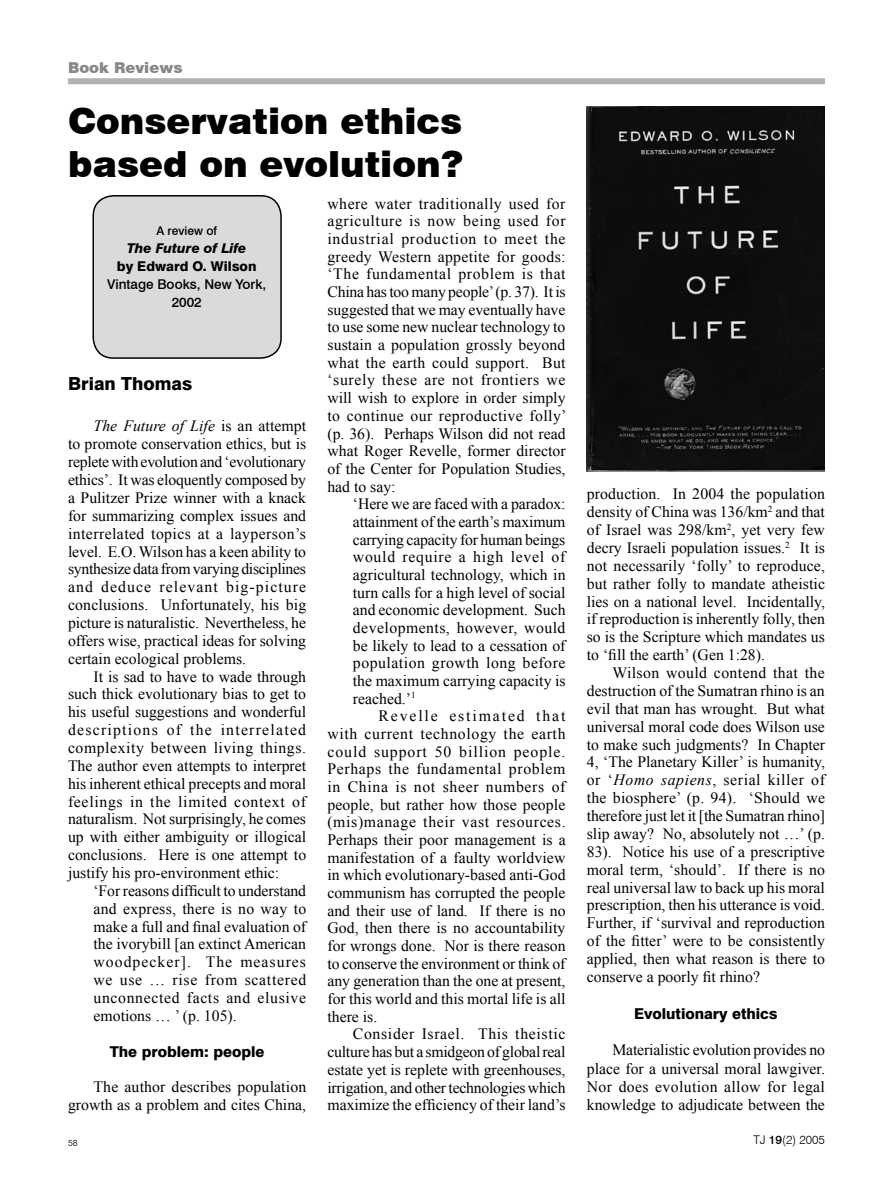
<style>
.page{position:relative;width:893px;height:1191px;background:#fff}
.page>*{position:absolute;margin:0;border:0;box-sizing:border-box;transform-origin:0 0}
.t1{font:900 36px/43.2px "Swiss 721 BT";color:#000}
.t2{font:800 18px "Swiss 721 BT";color:#000}
.t3{font:15.75px/17.9px "Times New Roman";color:#000;text-align:justify}
.t4{font:800 15px "Swiss 721 BT";color:#000}
.t5{font:900 15px "Swiss 721 BT";color:#878889}
.t6{font:500 13.5px/18px "Swiss 721 BT";color:#000;text-align:center}
.t7{font:800 13.5px "Swiss 721 BT";color:#000}
.t8{font:italic 800 13.5px "Swiss 721 BT";color:#000}
.t9{font:300 12px "Swiss 721 BT";color:#000}
.t10{font:500 12px "Swiss 721 BT";color:#000}
.t11{font:300 9px "Swiss 721 BT";color:#000}
.s1{font-style:italic}
.s2{font-weight:500}
</style>
<div class="page">
<div style="left:68px;top:78px;width:757px;height:6px;background:#b1b2b4"></div>
<div style="left:93px;top:196px;width:188px;height:162px;background:#d9dadb;border-radius:20px"></div>
<div style="left:92px;top:195px;width:190px;height:164px;border:2px solid #000;border-radius:20px"></div>
<img style="left:587px;top:106px;width:238px;height:365px">
<p class="t5" style="left:68px;top:58px;width:116px">Book Reviews</p>
<h1 class="t1" style="left:68px;top:99px;width:397px">Conservation ethics based on evolution?</h1>
<p class="t10" style="left:156px;top:223px;width:62px">A review of</p>
<p class="t8" style="left:127px;top:240px;width:121px">The Future of Life</p>
<p class="t7" style="left:117px;top:258px;width:141px">by Edward O. Wilson</p>
<p class="t6" style="left:107px;top:275px;width:161px">Vintage Books, New York,<br>2002</p>
<p class="t2" style="left:68px;top:372px;width:126px">Brian Thomas</p>
<p class="t3" style="left:68px;top:417px;width:240px;text-indent:26px"><span class="s1">The Future of Life</span> is an attempt to promote conservation ethics, but is replete with evolution and ‘evolutionary ethics’. It was eloquently composed by a Pulitzer Prize winner with a knack for summarizing complex issues and interrelated topics at a layperson’s level. E.O. Wilson has a keen ability to synthesize data from varying disciplines and deduce relevant big-picture conclusions. Unfortunately, his big picture is naturalistic. Nevertheless, he offers wise, practical ideas for solving certain ecological problems.</p>
<p class="t3" style="left:68px;top:667px;width:240px;text-indent:26px">It is sad to have to wade through such thick evolutionary bias to get to his useful suggestions and wonderful descriptions of the interrelated complexity between living things.<br>The author even attempts to interpret his inherent ethical precepts and moral feelings in the limited context of naturalism. Not surprisingly, he comes up with either ambiguity or illogical conclusions. Here is one attempt to justify his pro-environment ethic:</p>
<p class="t3" style="left:94px;top:881px;width:214px">‘For reasons difficult to understand and express, there is no way to make a full and final evaluation of the ivorybill [an extinct American woodpecker]. The measures we use … rise from scattered unconnected facts and elusive emotions … ’ (p. 105).</p>
<p class="t4" style="left:110px;top:1042px;width:156px">The problem: people</p>
<p class="t3" style="left:68px;top:1077px;width:240px;text-align:right">The author describes population growth as a problem and cites China,</p>
<p class="t3" style="left:327px;top:194px;width:241px">where water traditionally used for agriculture is now being used for industrial production to meet the greedy Western appetite for goods: ‘The fundamental problem is that China has too many people’ (p. 37). It is suggested that we may eventually have to use some new nuclear technology to sustain a population grossly beyond what the earth could support. But ‘surely these are not frontiers we will wish to explore in order simply to continue our reproductive folly’ (p. 36). Perhaps Wilson did not read what Roger Revelle, former director of the Center for Population Studies, had to say:</p>
<p class="t3" style="left:353px;top:495px;width:214px">‘Here we are faced with a paradox: attainment of the earth’s maximum carrying capacity for human beings would require a high level of agricultural technology, which in turn calls for a high level of social and economic development. Such developments, however, would be likely to lead to a cessation of population growth long before the maximum carrying capacity is reached.’<sup>1</sup></p>
<p class="t3" style="left:327px;top:707px;width:240px;text-indent:51px">Revelle estimated that with current technology the earth could support 50 billion people.<br>Perhaps the fundamental problem in China is not sheer numbers of people, but rather how those people (mis)manage their vast resources.<br>Perhaps their poor management is a manifestation of a faulty worldview in which evolutionary-based anti-God communism has corrupted the people and their use of land. If there is no God, then there is no accountability for wrongs done. Nor is there reason to conserve the environment or think of any generation than the one at present, for this world and this mortal life is all there is.</p>
<p class="t3" style="left:327px;top:1025px;width:240px;text-indent:26px">Consider Israel. This theistic culture has but a smidgeon of global real estate yet is replete with greenhouses, irrigation, and other technologies which maximize the efficiency of their land’s</p>
<p class="t3" style="left:587px;top:485px;width:240px">production. In 2004 the population density of China was 136/km<sup>2</sup> and that of Israel was 298/km<sup>2</sup>, yet very few decry Israeli population issues.<sup>2</sup> It is not necessarily ‘folly’ to reproduce, but rather folly to mandate atheistic lies on a national level. Incidentally, if reproduction is inherently folly, then so is the Scripture which mandates us to ‘fill the earth’ (Gen 1:28).</p>
<p class="t3" style="left:587px;top:663px;width:240px;text-indent:26px">Wilson would contend that the destruction of the Sumatran rhino is an evil that man has wrought. But what universal moral code does Wilson use to make such judgments? In Chapter 4, ‘The Planetary Killer’ is humanity, or ‘<span class="s1">Homo sapiens</span>, serial killer of the biosphere’ (p. 94). ‘Should we therefore just let it [the Sumatran rhino] slip away? No, absolutely not …’ (p.<br>83). Notice his use of a prescriptive moral term, ‘should’. If there is no real universal law to back up his moral prescription, then his utterance is void.<br>Further, if ‘survival and reproduction of the fitter’ were to be consistently applied, then what reason is there to conserve a poorly fit rhino?</p>
<p class="t4" style="left:634px;top:1004px;width:145px">Evolutionary ethics</p>
<p class="t3" style="left:587px;top:1040px;width:240px;line-height:18.3px;text-indent:26px">Materialistic evolution provides no place for a universal moral lawgiver.<br>Nor does evolution allow for legal knowledge to adjudicate between the</p>
<p class="t11" style="left:68px;top:1137px;width:11px">58</p>
<p class="t9" style="left:753px;top:1132px;width:73px">TJ <span class="s2">19</span>(2) 2005</p>
</div>
